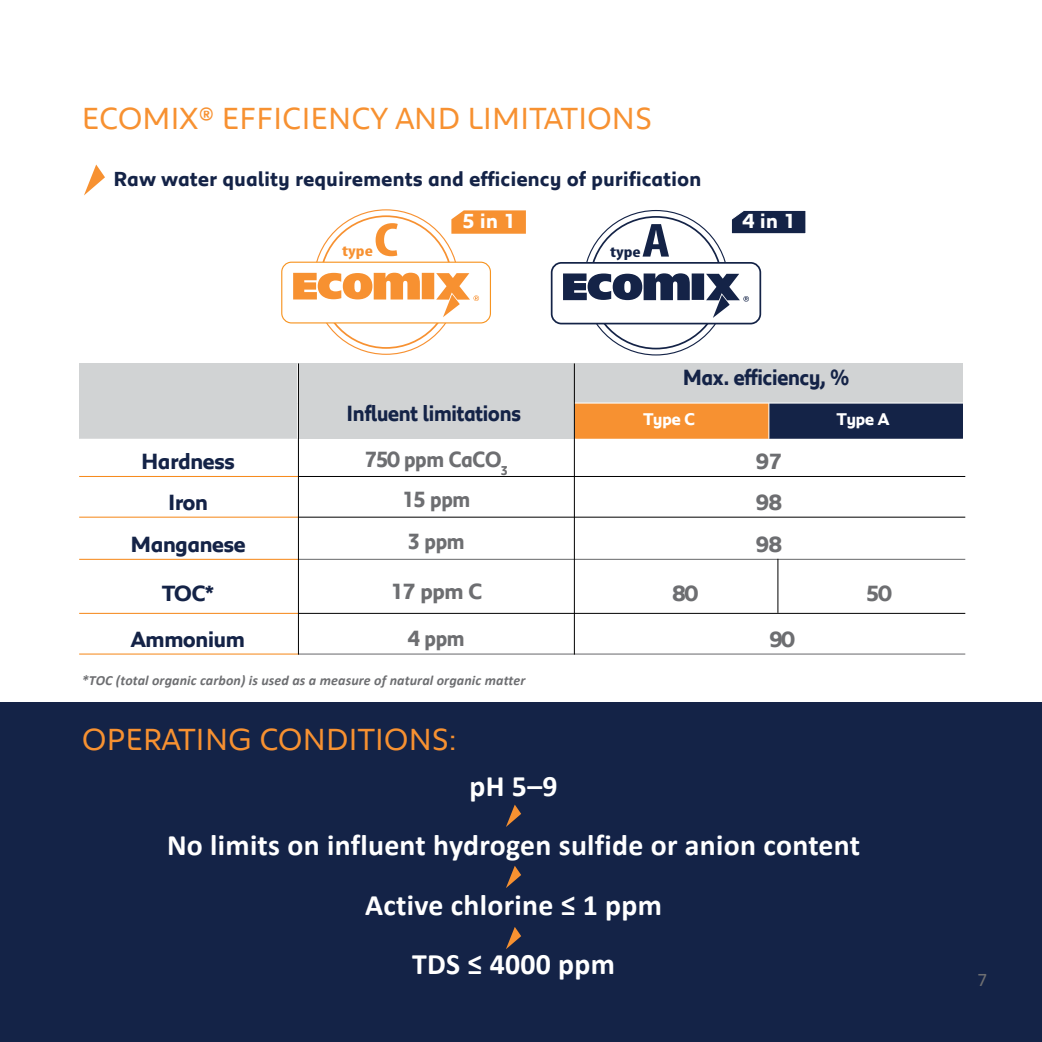
<style>
.page{position:relative;width:1042px;height:1042px;background:#fff}
.page>*{position:absolute;margin:0;border:0;box-sizing:border-box;transform-origin:0 0}
.t1{font:700 condensed 48.12px "Myriad Pro";color:#f79131;scale:1.26 1}
.t2{font:31.5px "Peugeot";letter-spacing:-.01em;color:#f79131}
.t3{font:700 29.75px/59.5px "Calibri";letter-spacing:.01em;color:#fff;text-align:center}
.t4{font:700 22.75px "Peugeot";letter-spacing:-.04em;color:#142347;scale:.93 1}
.t5{font:700 22.75px "Peugeot";letter-spacing:-.04em;color:#142347}
.t6{font:700 22.75px "Peugeot";letter-spacing:-.04em;color:#6d6e71;scale:.93 1}
.t7{font:700 22.75px "Peugeot";letter-spacing:-.04em;color:#6d6e71}
.t8{font:700 21px "Peugeot";letter-spacing:-.01em;color:#142347}
.t9{font:700 21px "Peugeot";color:#fff}
.t10{font:19.25px "Calibri";color:#6d6e71}
.t11{font:700 17.5px "Peugeot";letter-spacing:-.04em;color:#fff}
.t12{font:700 condensed 15.4px "Myriad Pro";color:#f79131;scale:1.26 1}
.t13{font:700 condensed 15.4px "Myriad Pro";color:#142347;scale:1.26 1}
.t14{font:italic 700 14px "Calibri";letter-spacing:.01em;color:#6d6e71}
</style>
<div class="page">
<div style="left:0;top:702px;width:1042px;height:340px;background:#142347"></div>
<svg style="left:84px;top:165px;width:21px;height:30px"></svg>
<svg style="left:506px;top:804px;width:15px;height:23px"></svg>
<svg style="left:506px;top:866px;width:15px;height:22px"></svg>
<svg style="left:506px;top:927px;width:15px;height:22px"></svg>
<div style="left:79px;top:363px;width:218px;height:76px;background:#d1d3d4"></div>
<div style="left:297px;top:363px;width:278px;height:76px;background:#d1d3d4"></div>
<div style="left:575px;top:363px;width:387px;height:40px;background:#d1d3d4"></div>
<div style="left:575px;top:403px;width:194px;height:36px;background:#f79131"></div>
<div style="left:769px;top:403px;width:193px;height:36px;background:#142347"></div>
<hr style="left:297px;top:363px;width:1px;height:40px;background:#fff">
<hr style="left:297px;top:403px;width:1px;height:36px;background:#fff">
<hr style="left:768px;top:403px;width:1px;height:36px;background:#fff">
<svg style="left:79px;top:439px;width:884px;height:216px"></svg>
<hr style="left:298px;top:476px;width:667px;height:1px;background:#000">
<hr style="left:298px;top:517px;width:667px;height:1px;background:#000">
<hr style="left:298px;top:559px;width:667px;height:1px;background:#6d6e71">
<hr style="left:298px;top:613px;width:667px;height:1px;background:#000">
<hr style="left:298px;top:653px;width:667px;height:1px;background:#6d6e71">
<hr style="left:79px;top:476px;width:220px;height:1px;background:#f68b1f">
<hr style="left:79px;top:517px;width:220px;height:1px;background:#f68b1f">
<hr style="left:79px;top:559px;width:220px;height:1px;background:#f68b1f">
<hr style="left:79px;top:613px;width:220px;height:1px;background:#f68b1f">
<hr style="left:79px;top:653px;width:220px;height:1px;background:#f68b1f">
<hr style="left:298px;top:363px;width:1px;height:291px;background:#000">
<hr style="left:777px;top:559px;width:1px;height:54px;background:#000">
<hr style="left:574px;top:363px;width:1px;height:291px;background:#000">
<hr style="left:575px;top:402px;width:397px;height:1px;background:#fff">
<svg style="left:642px;top:224px;width:27px;height:33px"></svg>
<div style="left:551px;top:262px;width:210px;height:62px;border:2px solid #142347;border-radius:10px"></div>
<div style="left:692px;top:273px;width:12px;height:27px;background:#142347"></div>
<svg style="left:563px;top:273px;width:127px;height:27px"></svg>
<svg style="left:706px;top:274px;width:43px;height:44px"></svg>
<div style="left:281px;top:262px;width:210px;height:61px;border:1px solid #f79421;border-radius:10px"></div>
<div style="left:422px;top:273px;width:12px;height:26px;background:#f79131"></div>
<svg style="left:293px;top:273px;width:127px;height:26px"></svg>
<svg style="left:436px;top:273px;width:43px;height:44px"></svg>
<svg style="left:451px;top:210px;width:75px;height:24px;background:#f7983e"></svg>
<svg style="left:731px;top:210px;width:75px;height:24px;background:#303d5d"></svg>
<p class="t2" style="left:82px;top:97px;width:568px">ECOMIX® EFFICIENCY AND LIMITATIONS</p>
<p class="t8" style="left:113px;top:165px;width:590px">Raw water quality requirements and efficiency of purification</p>
<h1 class="t1" style="left:374px;top:210px;width:21px">C</h1>
<p class="t12" style="left:342px;top:241px;width:26px">type</p>
<p class="t9" style="left:462px;top:207px;width:55px">5 in 1</p>
<p class="t9" style="left:742px;top:207px;width:55px">4 in 1</p>
<p class="t13" style="left:610px;top:242px;width:26px">type</p>
<p class="t4" style="left:346px;top:398px;width:190px">Influent limitations</p>
<p class="t4" style="left:682px;top:362px;width:181px">Max. efficiency, %</p>
<p class="t11" style="left:643px;top:407px;width:54px">Type С</p>
<p class="t11" style="left:836px;top:407px;width:54px">Type А</p>
<p class="t5" style="left:141px;top:445px;width:96px">Hardness</p>
<p class="t6" style="left:365px;top:444px;width:156px">750 ppm CaCO<sub>3</sub></p>
<p class="t7" style="left:756px;top:445px;width:28px">97</p>
<p class="t5" style="left:168px;top:487px;width:42px">Iron</p>
<p class="t6" style="left:402px;top:484px;width:75px">15 ppm</p>
<p class="t7" style="left:756px;top:487px;width:28px">98</p>
<p class="t5" style="left:130px;top:529px;width:117px">Manganese</p>
<p class="t6" style="left:408px;top:525px;width:63px">3 ppm</p>
<p class="t7" style="left:756px;top:529px;width:28px">98</p>
<p class="t5" style="left:162px;top:578px;width:54px">TOC*</p>
<p class="t7" style="left:390px;top:575px;width:94px">17 ppm C</p>
<p class="t7" style="left:672px;top:578px;width:27px">80</p>
<p class="t7" style="left:866px;top:578px;width:27px">50</p>
<p class="t5" style="left:131px;top:624px;width:116px">Ammonium</p>
<p class="t6" style="left:408px;top:623px;width:63px">4 ppm</p>
<p class="t7" style="left:769px;top:624px;width:27px">90</p>
<p class="t14" style="left:82px;top:672px;width:445px">*TOC (total organic carbon) is used as a measure of natural organic matter</p>
<p class="t2" style="left:82px;top:717px;width:376px">OPERATING CONDITIONS:</p>
<p class="t3" style="left:167px;top:756px;width:694px">pH 5–9<br>No limits on influent hydrogen sulfide or anion content<br>Active chlorine ≤ 1 ppm<br>TDS ≤ 4000 ppm</p>
<p class="t10" style="left:977px;top:967px;width:11px">7</p>
</div>
